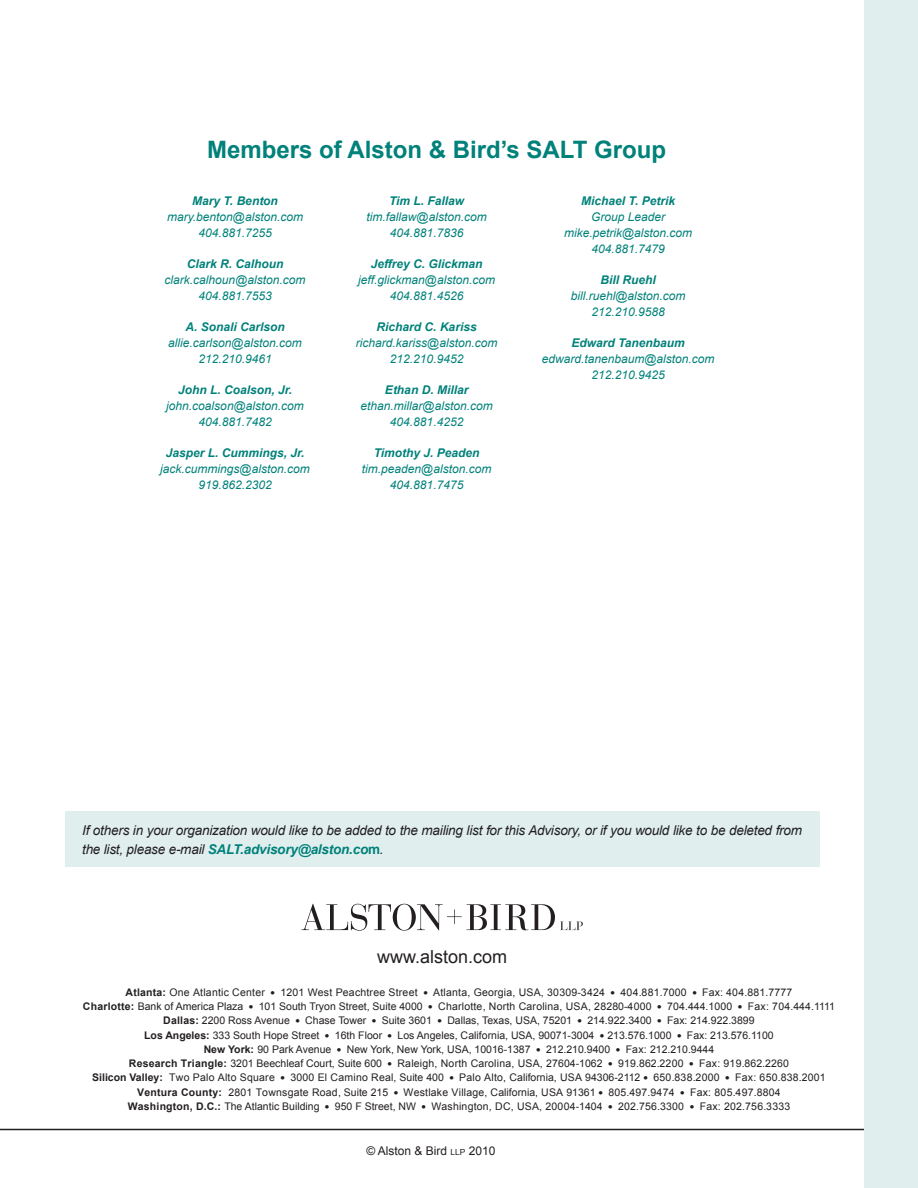
<style>
.page{position:relative;width:918px;height:1188px;background:#fff}
.page>*{position:absolute;margin:0;border:0;box-sizing:border-box;transform-origin:0 0}
.Head{font:700 24px "Arial";color:#00817a}
.Footnote{font:18px "Arial";color:#231f20}
.Body{font:italic 13.5px/19.5px "Arial";letter-spacing:-.015em;color:#231f20}
.Phone_email{font:italic 12px/15.8px "Arial";color:#00817a;text-align:center}
.Name{font:italic 700 12px "Arial";color:#00817a}
.t1{font:12px "Arial";color:#231f20}
.t2{font:10.5px "Arial";letter-spacing:.02em;color:#231f20}
.t3{font:10.5px "Arial";color:#231f20}
.s1{font-weight:700}
.s2{font-weight:700;color:#00817a}
.s3{font-weight:700;font-style:normal;color:#00817a}
.s4{font-size:8.4px}
</style>
<div class="page">
<div style="left:65px;top:812px;width:754px;height:55px;background:#e0eeee"></div>
<svg style="left:301px;top:904px;width:282px;height:27px"></svg>
<hr style="left:0;top:1129px;width:918px;height:1px;background:#231f20">
<div style="left:864px;top:0;width:54px;height:1188px;background:#e0eeee"></div>
<p class="Head" style="left:207px;top:134px;width:461px">Members of Alston &amp; Bird’s SALT Group</p>
<p class="Phone_email" style="left:167px;top:193px;width:138px"><span class="s1">Mary T. Benton </span>mary.benton@alston.com<br>404.881.7255</p>
<p class="Name" style="left:187px;top:256px;width:98px">Clark R. Calhoun</p>
<p class="Phone_email" style="left:165px;top:272px;width:142px">clark.calhoun@alston.com</p>
<p class="Phone_email" style="left:198px;top:288px;width:75px">404.881.7553</p>
<p class="Name" style="left:185px;top:319px;width:101px">A. Sonali Carlson</p>
<p class="Phone_email" style="left:168px;top:335px;width:135px">allie.carlson@alston.com</p>
<p class="Phone_email" style="left:198px;top:351px;width:75px">212.210.9461</p>
<p class="Phone_email" style="left:166px;top:382px;width:139px"><span class="s1">John L. Coalson, Jr. </span>john.coalson@alston.com<br>404.881.7482</p>
<p class="Phone_email" style="left:160px;top:445px;width:151px"><span class="s1">Jasper L. Cummings, Jr. </span>jack.cummings@alston.com<br>919.862.2302</p>
<p class="Name" style="left:389px;top:193px;width:77px">Tim L. Fallaw</p>
<p class="Phone_email" style="left:367px;top:209px;width:122px">tim.fallaw@alston.com<br>404.881.7836</p>
<p class="Phone_email" style="left:358px;top:256px;width:138px"><span class="s1">Jeffrey C. Glickman </span>jeff.glickman@alston.com<br>404.881.4526</p>
<p class="Phone_email" style="left:356px;top:319px;width:143px"><span class="s1">Richard C. Kariss </span>richard.kariss@alston.com<br>212.210.9452</p>
<p class="Phone_email" style="left:361px;top:382px;width:134px"><span class="s1">Ethan D. Millar </span>ethan.millar@alston.com<br>404.881.4252</p>
<p class="Phone_email" style="left:362px;top:445px;width:131px"><span class="s1">Timothy J. Peaden </span>tim.peaden@alston.com<br>404.881.7475</p>
<p class="Phone_email" style="left:564px;top:193px;width:130px"><span class="s1">Michael T. Petrik<br></span>Group Leader mike.petrik@alston.com<br>404.881.7479</p>
<p class="Name" style="left:600px;top:272px;width:57px">Bill Ruehl</p>
<p class="Phone_email" style="left:571px;top:288px;width:116px">bill.ruehl@alston.com</p>
<p class="Phone_email" style="left:591px;top:304px;width:75px">212.210.9588</p>
<p class="Name" style="left:571px;top:335px;width:115px">Edward Tanenbaum</p>
<p class="Phone_email" style="left:542px;top:351px;width:174px">edward.tanenbaum@alston.com</p>
<p class="Phone_email" style="left:591px;top:367px;width:75px">212.210.9425</p>
<p class="Body" style="left:82px;top:821px;width:721px">If others in your organization would like to be added to the mailing list for this Advisory, or if you would like to be deleted from the list, please e-mail <span class="s2">SALT.advisory@alston.co</span><span class="s3">m</span>.</p>
<p class="Footnote" style="left:377px;top:944px;width:132px">www.alston.com</p>
<p class="t2" style="left:126px;top:985px;width:668px"><span class="s1">Atlanta:</span> One Atlantic Center ● 1201 West Peachtree Street ● Atlanta, Georgia, USA, 30309-3424 ● 404.881.7000 ● Fax: 404.881.7777</p>
<p class="t3" style="left:83px;top:1000px;width:754px"><span class="s1">Charlotte:</span> Bank of America Plaza ● 101 South Tryon Street, Suite 4000 ● Charlotte, North Carolina, USA, 28280-4000 ● 704.444.1000 ● Fax: 704.444.1111</p>
<p class="t3" style="left:163px;top:1014px;width:593px"><span class="s1">Dallas:</span> 2200 Ross Avenue ● Chase Tower ● Suite 3601 ● Dallas, Texas, USA, 75201 ● 214.922.3400 ● Fax: 214.922.3899</p>
<p class="t3" style="left:144px;top:1028px;width:631px"><span class="s1">Los Angeles:</span> 333 South Hope Street ● 16th Floor ● Los Angeles, California, USA, 90071-3004 ● 213.576.1000 ● Fax: 213.576.1100</p>
<p class="t3" style="left:204px;top:1042px;width:512px"><span class="s1">New York:</span> 90 Park Avenue ● New York, New York, USA, 10016-1387 ● 212.210.9400 ● Fax: 212.210.9444</p>
<p class="t2" style="left:129px;top:1057px;width:662px"><span class="s1">Research Triangle:</span> 3201 Beechleaf Court, Suite 600 ● Raleigh, North Carolina, USA, 27604-1062 ● 919.862.2200 ● Fax: 919.862.2260</p>
<p class="t2" style="left:92px;top:1071px;width:735px"><span class="s1">Silicon Valley:</span> Two Palo Alto Square ● 3000 El Camino Real, Suite 400 ● Palo Alto, California, USA 94306-2112 ● 650.838.2000 ● Fax: 650.838.2001</p>
<p class="t2" style="left:137px;top:1085px;width:645px"><span class="s1">Ventura County:</span> 2801 Townsgate Road, Suite 215 ● Westlake Village, California, USA 91361 ● 805.497.9474 ● Fax: 805.497.8804</p>
<p class="t2" style="left:128px;top:1099px;width:664px"><span class="s1">Washington, D.C.:</span> The Atlantic Building ● 950 F Street, NW ● Washington, DC, USA, 20004-1404 ● 202.756.3300 ● Fax: 202.756.3333</p>
<p class="t1" style="left:366px;top:1143px;width:131px">© Alston &amp; Bird <span class="s4">llp</span> 2010</p>
</div>
